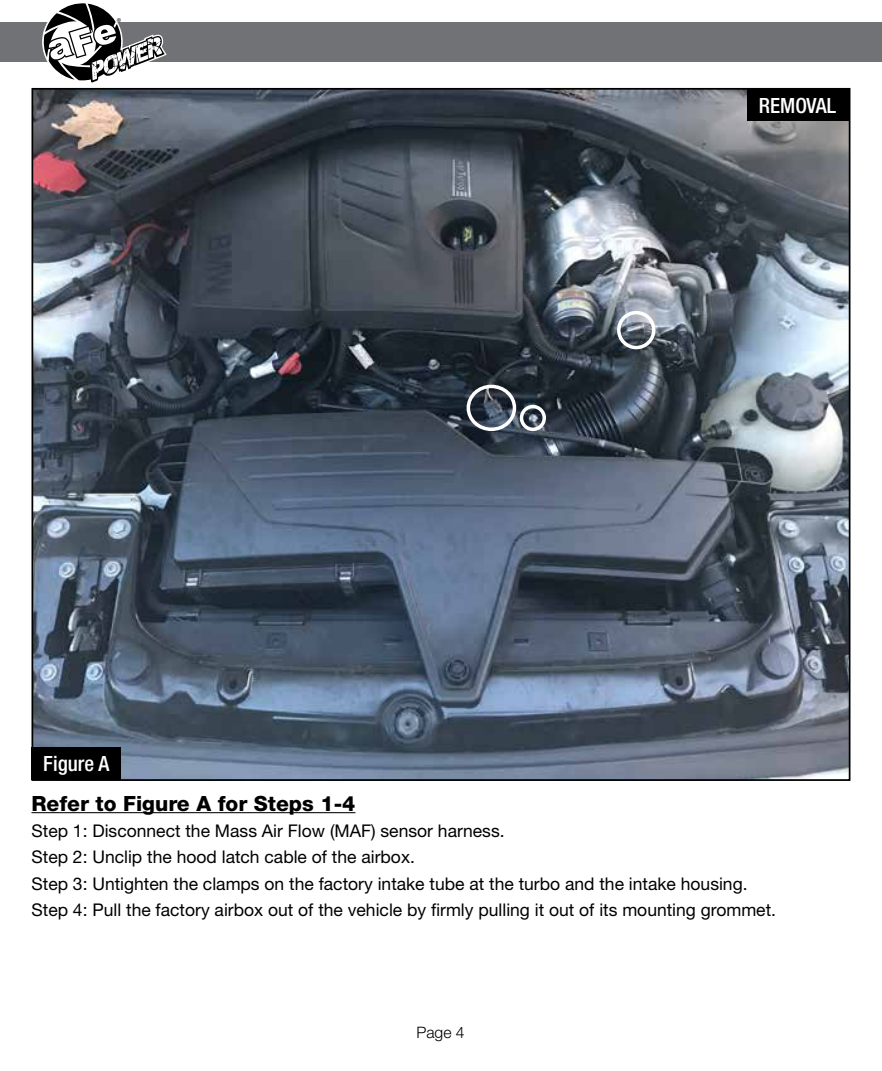
<style>
.page{position:relative;width:882px;height:1071px;background:#fff}
.page>*{position:absolute;margin:0;border:0;box-sizing:border-box;transform-origin:0 0}
.t1{font:800 21px "Helvetica Neue";color:#000}
.t2{font:500 condensed 21px "Helvetica Neue";color:#fff}
.t3{font:17.5px/26.2px "Helvetica Neue";color:#000}
.t4{font:300 15.75px "Helvetica Neue";color:#000}
.t5{font:8.75px "Myriad";color:#000}
</style>
<div class="page">
<div style="left:0;top:23px;width:882px;height:39px;background:#717275"></div>
<svg style="left:43px;top:3px;width:124px;height:80px"></svg>
<img style="left:35px;top:91px;width:812px;height:687px">
<hr style="left:32px;top:812px;width:323px;height:1px;background:#000">
<div style="left:747px;top:88px;width:103px;height:33px;background:#000"></div>
<div style="left:32px;top:747px;width:89px;height:33px;background:#000"></div>
<div style="left:520px;top:405px;width:26px;height:26px;border:4px solid #fff;border-radius:50%"></div>
<div style="left:467px;top:385px;width:49px;height:46px;border:4px solid #fff;border-radius:50%"></div>
<div style="left:617px;top:311px;width:38px;height:38px;border:4px solid #fff;border-radius:50%"></div>
<p class="t5" style="left:117px;top:17px;width:6px">®</p>
<p class="t2" style="left:43px;top:751px;width:67px">Figure A</p>
<p class="t2" style="left:759px;top:93px;width:79px">REMOVAL</p>
<p class="t1" style="left:32px;top:791px;width:325px">Refer to Figure A for Steps 1-4</p>
<p class="t3" style="left:32px;top:817px;width:746px">Step 1: Disconnect the Mass Air Flow (MAF) sensor harness.<br>Step 2: Unclip the hood latch cable of the airbox.<br>Step 3: Untighten the clamps on the factory intake tube at the turbo and the intake housing.<br>Step 4: Pull the factory airbox out of the vehicle by firmly pulling it out of its mounting grommet.</p>
<p class="t4" style="left:416px;top:1023px;width:50px">Page 4</p>
</div>
